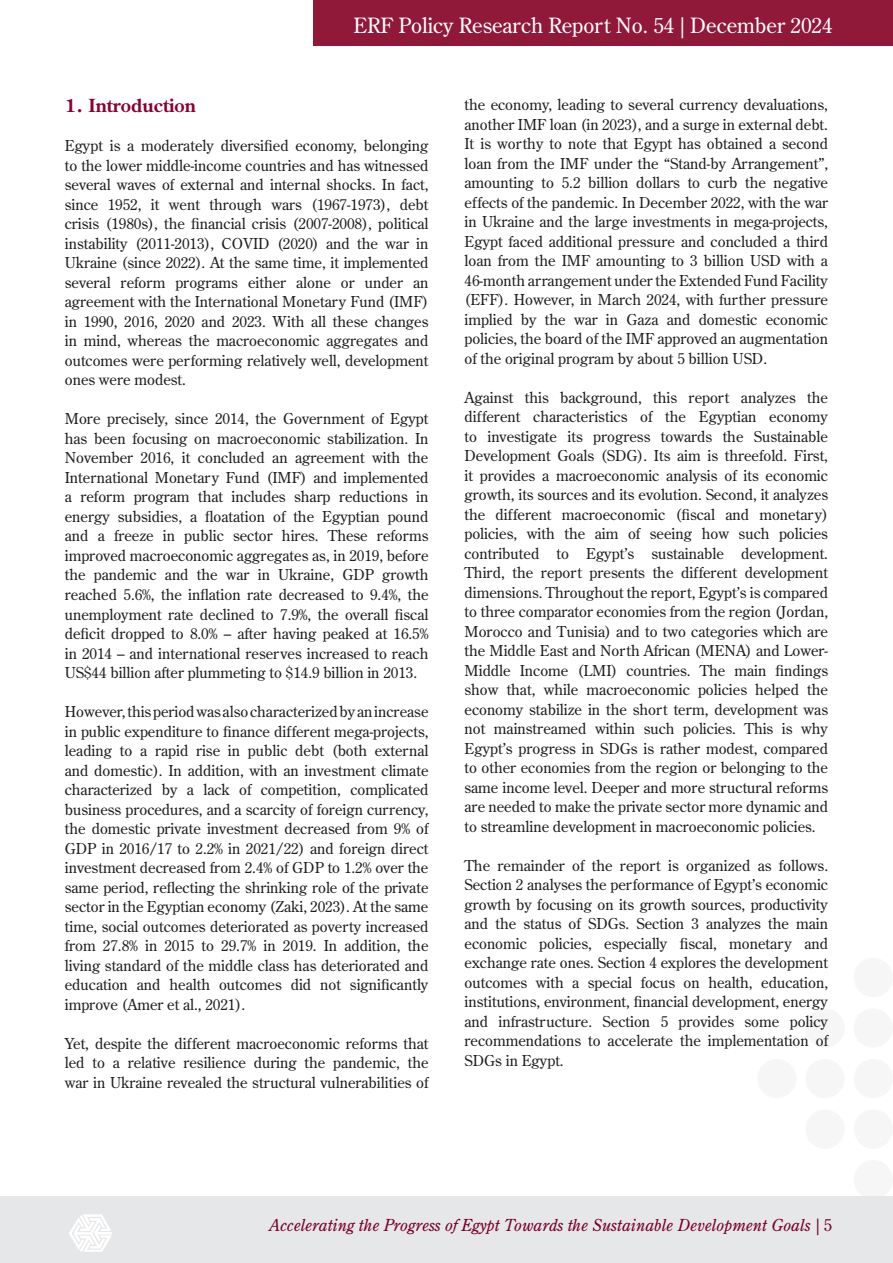
<style>
.page{position:relative;width:893px;height:1263px;background:#fff}
.page>*{position:absolute;margin:0;border:0;box-sizing:border-box;transform-origin:0 0}
.t1{font:21px "Century Old Style Std";color:#fff}
.PRR_1{font:700 18px "Century Old Style Std";color:#8b012f}
.t2{font:italic 16.5px "Century Old Style Std";color:#7a0027}
.t3{font:15px/19.5px "Century Old Style Std";color:#231f20;text-align:justify}
.s1{font-style:normal}
</style>
<div class="page">
<div style="left:0;top:1196px;width:893px;height:67px;background:#e6e7e9"></div>
<div style="left:313px;top:0;width:580px;height:45px;background:#901839"></div>
<div style="left:854px;top:1160px;width:39px;height:39px;background:#f6f6f6;border-radius:50%"></div>
<div style="left:854px;top:1109px;width:39px;height:40px;background:#f6f6f6;border-radius:50%"></div>
<div style="left:854px;top:1059px;width:39px;height:39px;background:#f6f6f6;border-radius:50%"></div>
<div style="left:854px;top:1008px;width:39px;height:40px;background:#f6f6f6;border-radius:50%"></div>
<div style="left:805px;top:1109px;width:40px;height:40px;background:#f6f6f6;border-radius:50%"></div>
<div style="left:805px;top:1059px;width:40px;height:39px;background:#f6f6f6;border-radius:50%"></div>
<div style="left:805px;top:1008px;width:40px;height:40px;background:#f6f6f6;border-radius:50%"></div>
<div style="left:757px;top:1059px;width:39px;height:39px;background:#f6f6f6;border-radius:50%"></div>
<svg style="left:69px;top:1214px;width:43px;height:38px"></svg>
<hr style="left:0;top:1139px;width:1px;height:124px;background:#8b012f">
<h1 class="t1" style="left:353px;top:12px;width:481px">ERF Policy Research Report No. 54 | December 2024</h1>
<p class="PRR_1" style="left:65px;top:94px;width:133px">1. Introduction</p>
<p class="t3" style="left:65px;top:136px;width:365px">Egypt is a moderately diversified economy, belonging to the lower middle-income countries and has witnessed several waves of external and internal shocks. In fact, since 1952, it went through wars (1967-1973), debt crisis (1980s), the financial crisis (2007-2008), political instability (2011-2013), COVID (2020) and the war in Ukraine (since 2022). At the same time, it implemented several reform programs either alone or under an agreement with the International Monetary Fund (IMF) in 1990, 2016, 2020 and 2023. With all these changes in mind, whereas the macroeconomic aggregates and outcomes were performing relatively well, development ones were modest.</p>
<p class="t3" style="left:65px;top:409px;width:365px">More precisely, since 2014, the Government of Egypt has been focusing on macroeconomic stabilization. In November 2016, it concluded an agreement with the International Monetary Fund (IMF) and implemented a reform program that includes sharp reductions in energy subsidies, a floatation of the Egyptian pound and a freeze in public sector hires. These reforms improved macroeconomic aggregates as, in 2019, before the pandemic and the war in Ukraine, GDP growth reached 5.6%, the inflation rate decreased to 9.4%, the unemployment rate declined to 7.9%, the overall fiscal deficit dropped to 8.0% – after having peaked at 16.5% in 2014 – and international reserves increased to reach US$44 billion after plummeting to $14.9 billion in 2013.</p>
<p class="t3" style="left:65px;top:702px;width:365px">However, this period was also characterized by an increase in public expenditure to finance different mega-projects, leading to a rapid rise in public debt (both external and domestic). In addition, with an investment climate characterized by a lack of competition, complicated business procedures, and a scarcity of foreign currency, the domestic private investment decreased from 9% of GDP in 2016/17 to 2.2% in 2021/22) and foreign direct investment decreased from 2.4% of GDP to 1.2% over the same period, reflecting the shrinking role of the private sector in the Egyptian economy (Zaki, 2023). At the same time, social outcomes deteriorated as poverty increased from 27.8% in 2015 to 29.7% in 2019. In addition, the living standard of the middle class has deteriorated and education and health outcomes did not significantly improve (Amer et al., 2021).</p>
<p class="t3" style="left:65px;top:1033px;width:365px">Yet, despite the different macroeconomic reforms that led to a relative resilience during the pandemic, the war in Ukraine revealed the structural vulnerabilities of</p>
<p class="t3" style="left:464px;top:95px;width:365px">the economy, leading to several currency devaluations, another IMF loan (in 2023), and a surge in external debt.<br>It is worthy to note that Egypt has obtained a second loan from the IMF under the “Stand-by Arrangement”, amounting to 5.2 billion dollars to curb the negative effects of the pandemic. In December 2022, with the war in Ukraine and the large investments in mega-projects, Egypt faced additional pressure and concluded a third loan from the IMF amounting to 3 billion USD with a 46-month arrangement under the Extended Fund Facility (EFF). However, in March 2024, with further pressure implied by the war in Gaza and domestic economic policies, the board of the IMF approved an augmentation of the original program by about 5 billion USD.</p>
<p class="t3" style="left:464px;top:387px;width:365px">Against this background, this report analyzes the different characteristics of the Egyptian economy to investigate its progress towards the Sustainable Development Goals (SDG). Its aim is threefold. First, it provides a macroeconomic analysis of its economic growth, its sources and its evolution. Second, it analyzes the different macroeconomic (fiscal and monetary) policies, with the aim of seeing how such policies contributed to Egypt’s sustainable development.<br>Third, the report presents the different development dimensions. Throughout the report, Egypt’s is compared to three comparator economies from the region (Jordan, Morocco and Tunisia) and to two categories which are the Middle East and North African (MENA) and Lower-Middle Income (LMI) countries. The main findings show that, while macroeconomic policies helped the economy stabilize in the short term, development was not mainstreamed within such policies. This is why Egypt’s progress in SDGs is rather modest, compared to other economies from the region or belonging to the same income level. Deeper and more structural reforms are needed to make the private sector more dynamic and to streamline development in macroeconomic policies.</p>
<p class="t3" style="left:464px;top:855px;width:365px">The remainder of the report is organized as follows.<br>Section 2 analyses the performance of Egypt’s economic growth by focusing on its growth sources, productivity and the status of SDGs. Section 3 analyzes the main economic policies, especially fiscal, monetary and exchange rate ones. Section 4 explores the development outcomes with a special focus on health, education, institutions, environment, financial development, energy and infrastructure. Section 5 provides some policy recommendations to accelerate the implementation of SDGs in Egypt.</p>
<p class="t2" style="left:269px;top:1214px;width:565px">Accelerating the Progress of Egypt Towards the Sustainable Development Goals <span class="s1">| 5</span></p>
</div>
